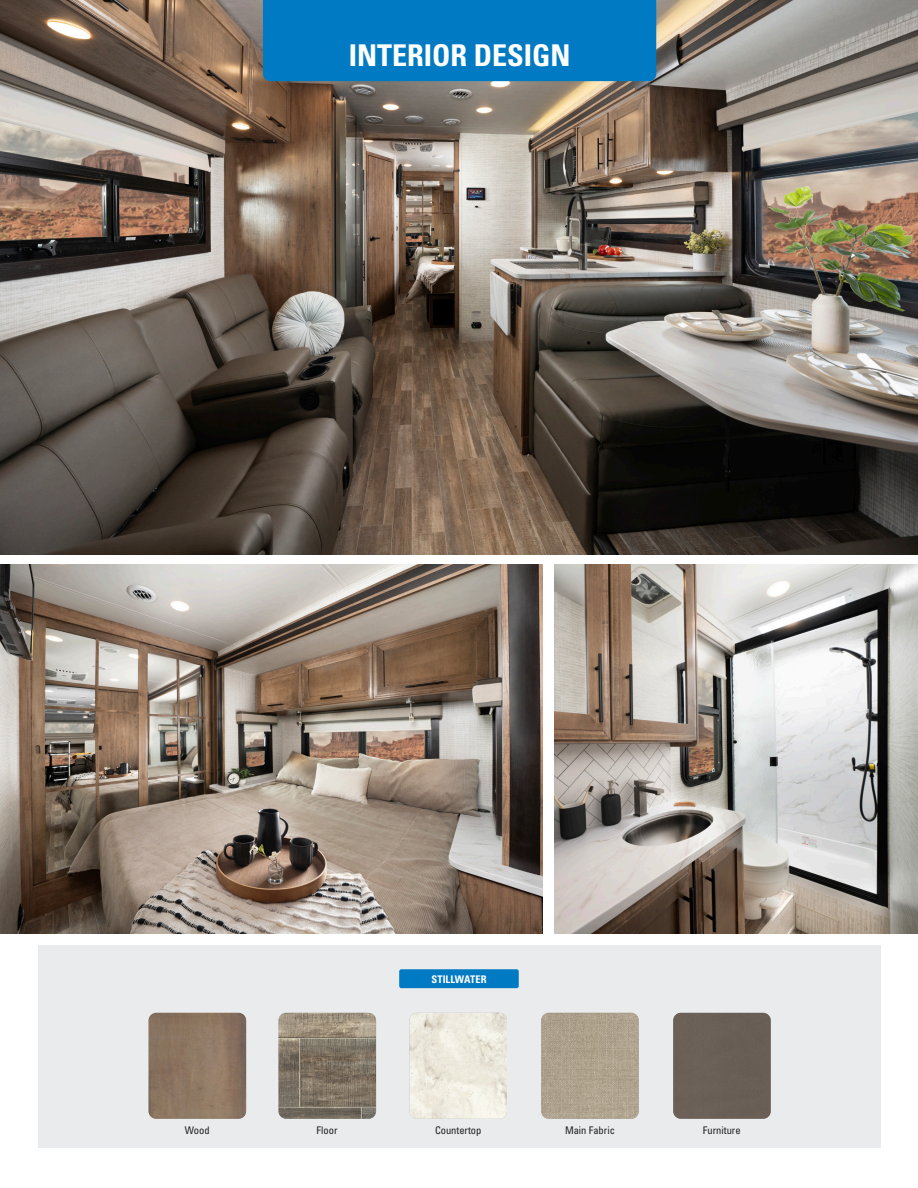
<style>
.page{position:relative;width:918px;height:1188px;background:#fff}
.page>*{position:absolute;margin:0;border:0;box-sizing:border-box;transform-origin:0 0}
.t1{font:700 condensed 30px "Univers LT Std";color:#fff}
.t2{font:condensed 10.5px "Univers LT Std";color:#231f20}
.t3{font:700 condensed 10.5px "Univers LT Std";letter-spacing:.005em;color:#fff}
</style>
<div class="page">
<img style="left:554px;top:565px;width:364px;height:369px">
<img style="left:0;top:0;width:918px;height:554px">
<img style="left:0;top:565px;width:542px;height:369px">
<div style="left:38px;top:945px;width:842px;height:203px;background:#e9ebec"></div>
<div style="left:399px;top:969px;width:120px;height:19px;background:#007ac2;border-radius:2px"></div>
<img style="left:149px;top:1013px;width:97px;height:106px">
<img style="left:279px;top:1013px;width:97px;height:106px">
<img style="left:409px;top:1013px;width:98px;height:106px">
<img style="left:541px;top:1013px;width:98px;height:106px">
<div style="left:673px;top:1013px;width:98px;height:106px;background:#6a5f57"></div>
<div style="left:263px;top:0;width:393px;height:81px;background:#007ac2"></div>
<p class="t1" style="left:349px;top:37px;width:223px">INTERIOR DESIGN</p>
<p class="t2" style="left:185px;top:1124px;width:26px">Wood</p>
<p class="t3" style="left:431px;top:972px;width:57px">STILLWATER</p>
<p class="t2" style="left:317px;top:1124px;width:22px">Floor</p>
<p class="t2" style="left:435px;top:1124px;width:48px">Countertop</p>
<p class="t2" style="left:565px;top:1123px;width:51px">Main Fabric</p>
<p class="t2" style="left:703px;top:1123px;width:39px">Furniture</p>
</div>
